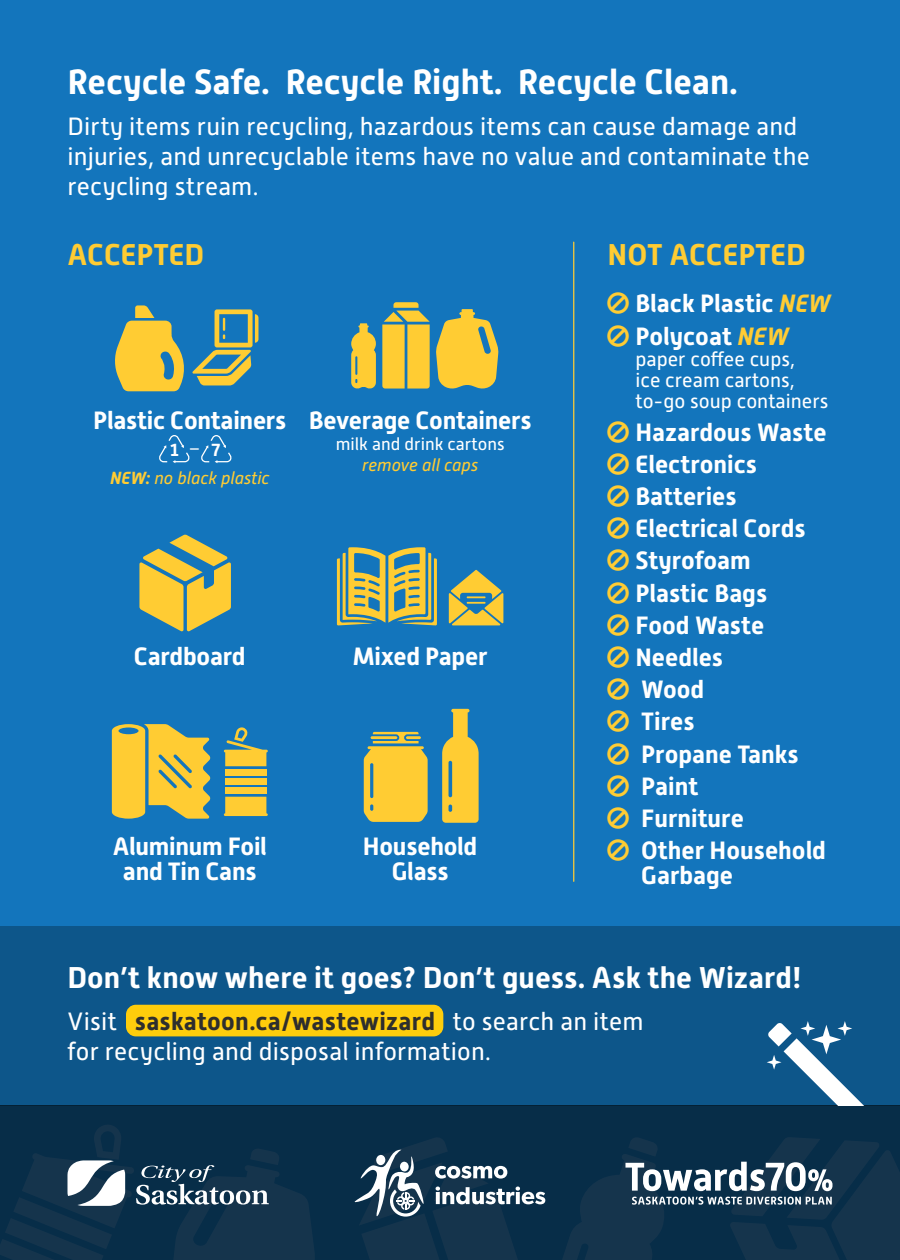
<style>
.page{position:relative;width:900px;height:1260px;background:#1375bc}
.page>*{position:absolute;margin:0;border:0;box-sizing:border-box;transform-origin:0 0}
.t1{font:700 35px "Alwyn New";color:#fff}
.t2{font:700 30px "Alwyn New";letter-spacing:.005em;color:#fff}
.t3{font:700 30px "Alwyn New";color:#fc3}
.t4{font:700 25px/25px "Alwyn New";color:#fff;text-align:center}
.t5{font:25px/30px "Alwyn New";letter-spacing:.01em;color:#fff}
.t6{font:20px/21.2px "Alwyn New";color:#fff}
.t7{font:italic 17.5px/27.5px "Alwyn New";color:#fc3}
.t8{font:17.5px "Alwyn New";color:#fff}
.s1{color:#fc3}
.s2{font-style:italic;color:#fc3}
.s3{font-weight:700;font-style:normal;color:#fff}
.s4{font-style:normal;color:#fff}
.s5{font-weight:700}
.s6{font-weight:700;color:#2e2e2e}
</style>
<div class="page">
<div style="left:0;top:1106px;width:900px;height:154px;background:#072d48"></div>
<div style="left:0;top:926px;width:900px;height:180px;background:#0d568a"></div>
<svg style="left:767px;top:1021px;width:133px;height:85px"></svg>
<div style="left:126px;top:1005px;width:317px;height:31px;background:#fecd0c;border-radius:10px"></div>
<hr style="left:573px;top:242px;width:1px;height:639px;background:#fc3">
<svg style="left:355px;top:1137px;width:545px;height:123px"></svg>
<svg style="left:0;top:1125px;width:315px;height:135px"></svg>
<svg style="left:139px;top:535px;width:92px;height:97px"></svg>
<svg style="left:449px;top:570px;width:54px;height:55px"></svg>
<svg style="left:337px;top:547px;width:100px;height:78px"></svg>
<div style="left:225px;top:778px;width:41px;height:7px;background:#fc3"></div>
<div style="left:225px;top:787px;width:41px;height:7px;background:#fc3"></div>
<hr style="left:224px;top:813px;width:44px;height:3px;background:#fc3">
<svg style="left:224px;top:727px;width:44px;height:39px"></svg>
<div style="left:225px;top:769px;width:41px;height:6px;background:#fc3"></div>
<svg style="left:112px;top:724px;width:99px;height:95px"></svg>
<svg style="left:442px;top:709px;width:37px;height:114px"></svg>
<hr style="left:368px;top:746px;width:56px;height:3px;background:#fc3">
<svg style="left:373px;top:732px;width:46px;height:11px"></svg>
<svg style="left:364px;top:749px;width:64px;height:73px;background:#f0c63b"></svg>
<div style="left:370px;top:735px;width:28px;height:5px;background:#fc3;border-radius:2px"></div>
<div style="left:369px;top:734px;width:30px;height:7px;border:2px solid #1375bc;border-radius:2px"></div>
<div style="left:405px;top:735px;width:17px;height:5px;background:#fc3;border-radius:2px"></div>
<div style="left:404px;top:734px;width:19px;height:7px;border:2px solid #1375bc;border-radius:2px"></div>
<svg style="left:159px;top:435px;width:31px;height:28px"></svg>
<svg style="left:201px;top:435px;width:31px;height:28px"></svg>
<div style="left:462px;top:309px;width:11px;height:6px;background:#fc3"></div>
<svg style="left:436px;top:312px;width:62px;height:77px"></svg>
<svg style="left:351px;top:323px;width:25px;height:66px;background:#d0ba4d"></svg>
<svg style="left:382px;top:302px;width:48px;height:87px"></svg>
<svg style="left:115px;top:305px;width:143px;height:86px"></svg>
<h1 class="t1" style="left:68px;top:62px;width:672px">Recycle Safe. Recycle Right. Recycle Clean.</h1>
<p class="t5" style="left:68px;top:112px;width:744px">Dirty items ruin recycling, hazardous items can cause damage and injuries, and unrecyclable items have no value and contaminate the recycling stream.</p>
<p class="t3" style="left:68px;top:237px;width:138px">ACCEPTED</p>
<p class="t3" style="left:608px;top:237px;width:200px">NOT ACCEPTED</p>
<p class="t4" style="left:608px;top:291px;width:224px"><span class="s1">◆</span> Black Plastic <span class="s2">NEW</span></p>
<p class="t4" style="left:608px;top:324px;width:183px"><span class="s1">◆</span> Polycoat <span class="s2">NEW</span></p>
<p class="t6" style="left:635px;top:348px;width:195px">paper coffee cups,<br>ice cream cartons, to-go soup containers</p>
<p class="t4" style="left:608px;top:419px;width:221px"><span class="s1">◆</span> Hazardous Waste</p>
<p class="t4" style="left:608px;top:452px;width:151px"><span class="s1">◆</span> Electronics</p>
<p class="t4" style="left:608px;top:484px;width:131px"><span class="s1">◆</span> Batteries</p>
<p class="t4" style="left:608px;top:516px;width:200px"><span class="s1">◆</span> Electrical Cords</p>
<p class="t4" style="left:608px;top:548px;width:145px"><span class="s1">◆</span> Styrofoam</p>
<p class="t4" style="left:608px;top:580px;width:161px"><span class="s1">◆</span> Plastic Bags</p>
<p class="t4" style="left:608px;top:613px;width:158px"><span class="s1">◆</span> Food Waste</p>
<p class="t4" style="left:608px;top:645px;width:117px"><span class="s1">◆</span> Needles</p>
<p class="t4" style="left:608px;top:677px;width:98px"><span class="s1">◆</span> Wood</p>
<p class="t4" style="left:608px;top:709px;width:89px"><span class="s1">◆</span> Tires</p>
<p class="t4" style="left:608px;top:741px;width:193px"><span class="s1">◆</span> Propane Tanks</p>
<p class="t4" style="left:608px;top:774px;width:92px"><span class="s1">◆</span> Paint</p>
<p class="t4" style="left:608px;top:806px;width:138px"><span class="s1">◆</span> Furniture</p>
<p class="t4" style="left:641px;top:838px;width:186px;text-align:left;text-indent:-34px"><span class="s1">◆</span> Other Household<br>Garbage</p>
<p class="t4" style="left:93px;top:408px;width:195px">Plastic Containers</p>
<p class="t7" style="left:110px;top:437px;width:161px;text-indent:60px"><span class="s3">1</span><span class="s4">–</span><span class="s3">7<br></span><span class="s5">NEW:</span> no black plastic</p>
<p class="t4" style="left:309px;top:408px;width:224px">Beverage Containers</p>
<p class="t8" style="left:336px;top:434px;width:170px">milk and drink cartons</p>
<p class="t7" style="left:362px;top:451px;width:118px">remove all caps</p>
<p class="t4" style="left:134px;top:643px;width:113px">Cardboard</p>
<p class="t4" style="left:353px;top:643px;width:136px">Mixed Paper</p>
<p class="t4" style="left:113px;top:834px;width:156px">Aluminum Foil and Tin Cans</p>
<p class="t4" style="left:363px;top:834px;width:116px">Household<br>Glass</p>
<p class="t2" style="left:68px;top:961px;width:737px">Don’t know where it goes? Don’t guess. Ask the Wizard!</p>
<p class="t5" style="left:68px;top:1006px;width:578px">Visit <span class="s6">saskatoon.ca/wastewizard</span> to search an item for recycling and disposal information.</p>
</div>
